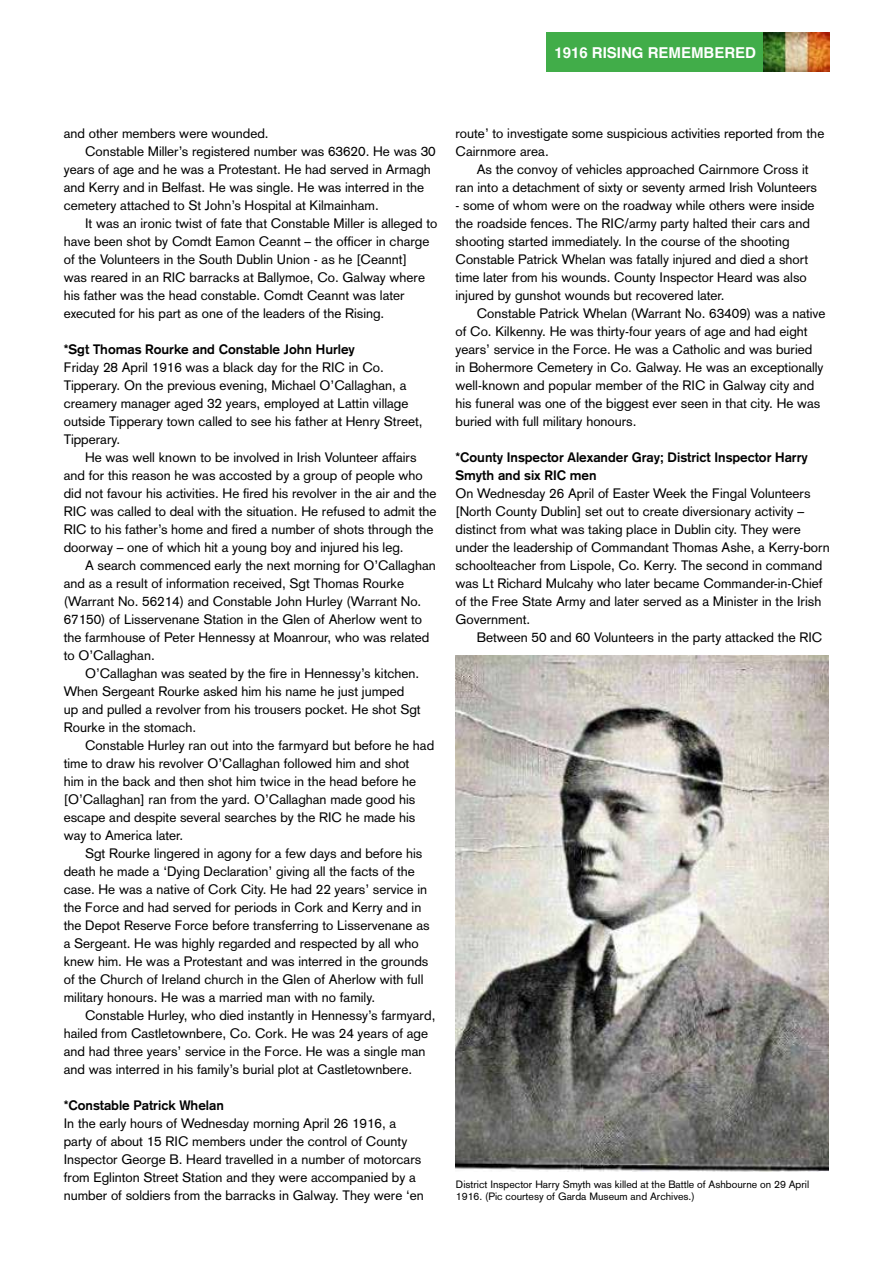
<style>
.page{position:relative;width:893px;height:1263px;background:#fff}
.page>*{position:absolute;margin:0;border:0;box-sizing:border-box;transform-origin:0 0}
.t1{font:700 15px "Helvetica";color:#fff}
.t2{font:13.5px/18px "Akzidenz Grotesk";color:#000}
.t3{font:700 13.5px/18px "Akzidenz Grotesk";color:#000}
.t4{font:10.5px/12px "Akzidenz Grotesk";color:#000}
</style>
<div class="page">
<div style="left:546px;top:32px;width:283px;height:40px;background:#41ad49"></div>
<img style="left:764px;top:32px;width:65px;height:40px">
<img style="left:455px;top:655px;width:374px;height:516px">
<p class="t1" style="left:554px;top:40px;width:203px">1916 RISING REMEMBERED</p>
<p class="t2" style="left:64px;top:124px;width:206px">and other members were wounded.</p>
<p class="t2" style="left:85px;top:142px;width:352px">Constable Miller’s registered number was 63620. He was 30</p>
<p class="t2" style="left:64px;top:160px;width:369px">years of age and he was a Protestant. He had served in Armagh</p>
<p class="t2" style="left:64px;top:178px;width:362px">and Kerry and in Belfast. He was single. He was interred in the</p>
<p class="t2" style="left:64px;top:196px;width:317px">cemetery attached to St John’s Hospital at Kilmainham.</p>
<p class="t2" style="left:85px;top:214px;width:354px">It was an ironic twist of fate that Constable Miller is alleged to</p>
<p class="t2" style="left:64px;top:232px;width:367px">have been shot by Comdt Eamon Ceannt – the officer in charge</p>
<p class="t2" style="left:64px;top:250px;width:345px">of the Volunteers in the South Dublin Union - as he [Ceannt]</p>
<p class="t2" style="left:64px;top:268px;width:363px">was reared in an RIC barracks at Ballymoe, Co. Galway where</p>
<p class="t2" style="left:64px;top:286px;width:342px">his father was the head constable. Comdt Ceannt was later</p>
<p class="t2" style="left:64px;top:304px;width:322px">executed for his part as one of the leaders of the Rising.</p>
<p class="t3" style="left:64px;top:340px;width:293px">*Sgt Thomas Rourke and Constable John Hurley</p>
<p class="t2" style="left:64px;top:358px;width:360px">Friday 28 April 1916 was a black day for the RIC in Co.<br>Tipperary. On the previous evening, Michael O’Callaghan, a creamery manager aged 32 years, employed at Lattin village outside Tipperary town called to see his father at Henry Street, Tipperary.</p>
<p class="t2" style="left:64px;top:448px;width:374px;text-indent:21px">He was well known to be involved in Irish Volunteer affairs and for this reason he was accosted by a group of people who did not favour his activities. He fired his revolver in the air and the RIC was called to deal with the situation. He refused to admit the RIC to his father’s home and fired a number of shots through the doorway – one of which hit a young boy and injured his leg.</p>
<p class="t2" style="left:64px;top:556px;width:374px;text-indent:21px">A search commenced early the next morning for O’Callaghan and as a result of information received, Sgt Thomas Rourke (Warrant No. 56214) and Constable John Hurley (Warrant No.<br>67150) of Lisservenane Station in the Glen of Aherlow went to the farmhouse of Peter Hennessy at Moanrour, who was related to O’Callaghan.</p>
<p class="t2" style="left:64px;top:664px;width:358px;text-indent:21px">O’Callaghan was seated by the fire in Hennessy’s kitchen.<br>When Sergeant Rourke asked him his name he just jumped up and pulled a revolver from his trousers pocket. He shot Sgt Rourke in the stomach.</p>
<p class="t2" style="left:64px;top:736px;width:372px;text-indent:21px">Constable Hurley ran out into the farmyard but before he had time to draw his revolver O’Callaghan followed him and shot<br>him in the back and then shot him twice in the head before he [O’Callaghan] ran from the yard. O’Callaghan made good his escape and despite several searches by the RIC he made his way to America later.</p>
<p class="t2" style="left:64px;top:844px;width:367px;text-indent:21px">Sgt Rourke lingered in agony for a few days and before his death he made a ‘Dying Declaration’ giving all the facts of the case. He was a native of Cork City. He had 22 years’ service in the Force and had served for periods in Cork and Kerry and in the Depot Reserve Force before transferring to Lisservenane as a Sergeant. He was highly regarded and respected by all who knew him. He was a Protestant and was interred in the grounds of the Church of Ireland church in the Glen of Aherlow with full military honours. He was a married man with no family.</p>
<p class="t2" style="left:64px;top:1006px;width:373px;text-indent:21px">Constable Hurley, who died instantly in Hennessy’s farmyard, hailed from Castletownbere, Co. Cork. He was 24 years of age and had three years’ service in the Force. He was a single man and was interred in his family’s burial plot at Castletownbere.</p>
<p class="t3" style="left:64px;top:1096px;width:162px">*Constable Patrick Whelan</p>
<p class="t2" style="left:64px;top:1114px;width:362px">In the early hours of Wednesday morning April 26 1916, a party of about 15 RIC members under the control of County Inspector George B. Heard travelled in a number of motorcars from Eglinton Street Station and they were accompanied by a number of soldiers from the barracks in Galway. They were ‘en</p>
<p class="t2" style="left:455px;top:124px;width:370px">route’ to investigate some suspicious activities reported from the<br>Cairnmore area.</p>
<p class="t2" style="left:455px;top:160px;width:363px;text-indent:21px">As the convoy of vehicles approached Cairnmore Cross it ran into a detachment of sixty or seventy armed Irish Volunteers</p>
<p class="t2" style="left:455px;top:196px;width:361px">- some of whom were on the roadway while others were inside the roadside fences. The RIC/army party halted their cars and shooting started immediately. In the course of the shooting Constable Patrick Whelan was fatally injured and died a short time later from his wounds. County Inspector Heard was also injured by gunshot wounds but recovered later.</p>
<p class="t2" style="left:455px;top:304px;width:372px;text-indent:21px">Constable Patrick Whelan (Warrant No. 63409) was a native of Co. Kilkenny. He was thirty-four years of age and had eight years’ service in the Force. He was a Catholic and was buried<br>in Bohermore Cemetery in Co. Galway. He was an exceptionally well-known and popular member of the RIC in Galway city and his funeral was one of the biggest ever seen in that city. He was buried with full military honours.</p>
<p class="t3" style="left:455px;top:448px;width:354px">*County Inspector Alexander Gray; District Inspector Harry<br>Smyth and six RIC men</p>
<p class="t2" style="left:455px;top:484px;width:376px">On Wednesday 26 April of Easter Week the Fingal Volunteers [North County Dublin] set out to create diversionary activity – distinct from what was taking place in Dublin city. They were under the leadership of Commandant Thomas Ashe, a Kerry-born schoolteacher from Lispole, Co. Kerry. The second in command was Lt Richard Mulcahy who later became Commander-in-Chief of the Free State Army and later served as a Minister in the Irish Government.</p>
<p class="t2" style="left:477px;top:628px;width:347px">Between 50 and 60 Volunteers in the party attacked the RIC</p>
<p class="t4" style="left:456px;top:1178px;width:355px">District Inspector Harry Smyth was killed at the Battle of Ashbourne on 29 April<br>1916. (Pic courtesy of Garda Museum and Archives.)</p>
</div>
